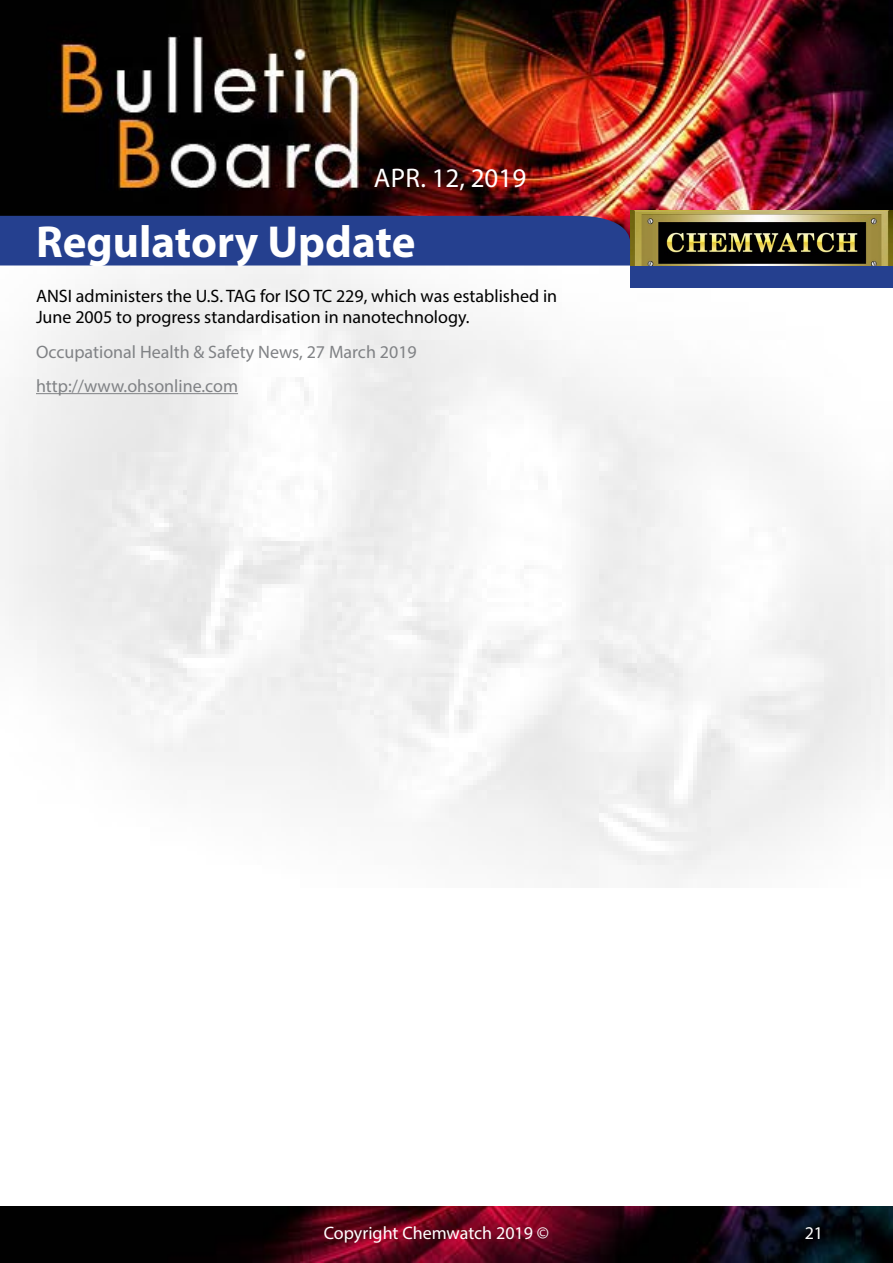
<style>
.page{position:relative;width:893px;height:1263px;background:#fff}
.page>*{position:absolute;margin:0;border:0;box-sizing:border-box;transform-origin:0 0}
.t1{font:700 45px "Myriad Pro";color:#fff}
.t2{font:27px "Myriad Pro";color:#fff}
.t3{font:18px/21.6px "Myriad Pro";color:#000}
.t4{font:18px/34.3px "Myriad Pro";color:#808285}
.t5{font:18px "Myriad Pro";color:#fff}
</style>
<div class="page">
<img style="left:0;top:0;width:893px;height:887px">
<div style="left:630px;top:265px;width:263px;height:23px;background:#25408f"></div>
<img style="left:630px;top:210px;width:262px;height:56px">
<svg style="left:0;top:216px;width:630px;height:72px"></svg>
<img style="left:0;top:1206px;width:893px;height:57px">
<hr style="left:36px;top:393px;width:202px;height:1px;background:#808285">
<h2 class="t2" style="left:374px;top:161px;width:154px">Apr. 12, 2019</h2>
<h1 class="t1" style="left:36px;top:213px;width:381px">Regulatory Update</h1>
<p class="t3" style="left:36px;top:284px;width:523px">ANSI administers the U.S. TAG for ISO TC 229, which was established in<br>June 2005 to progress standardisation in nanotechnology.</p>
<p class="t4" style="left:36px;top:334px;width:382px">Occupational Health &amp; Safety News, 27 March 2019 http://www.ohsonline.com</p>
<p class="t5" style="left:324px;top:1222px;width:227px">Copyright Chemwatch 2019 ©</p>
<p class="t5" style="left:805px;top:1222px;width:20px">21</p>
</div>
